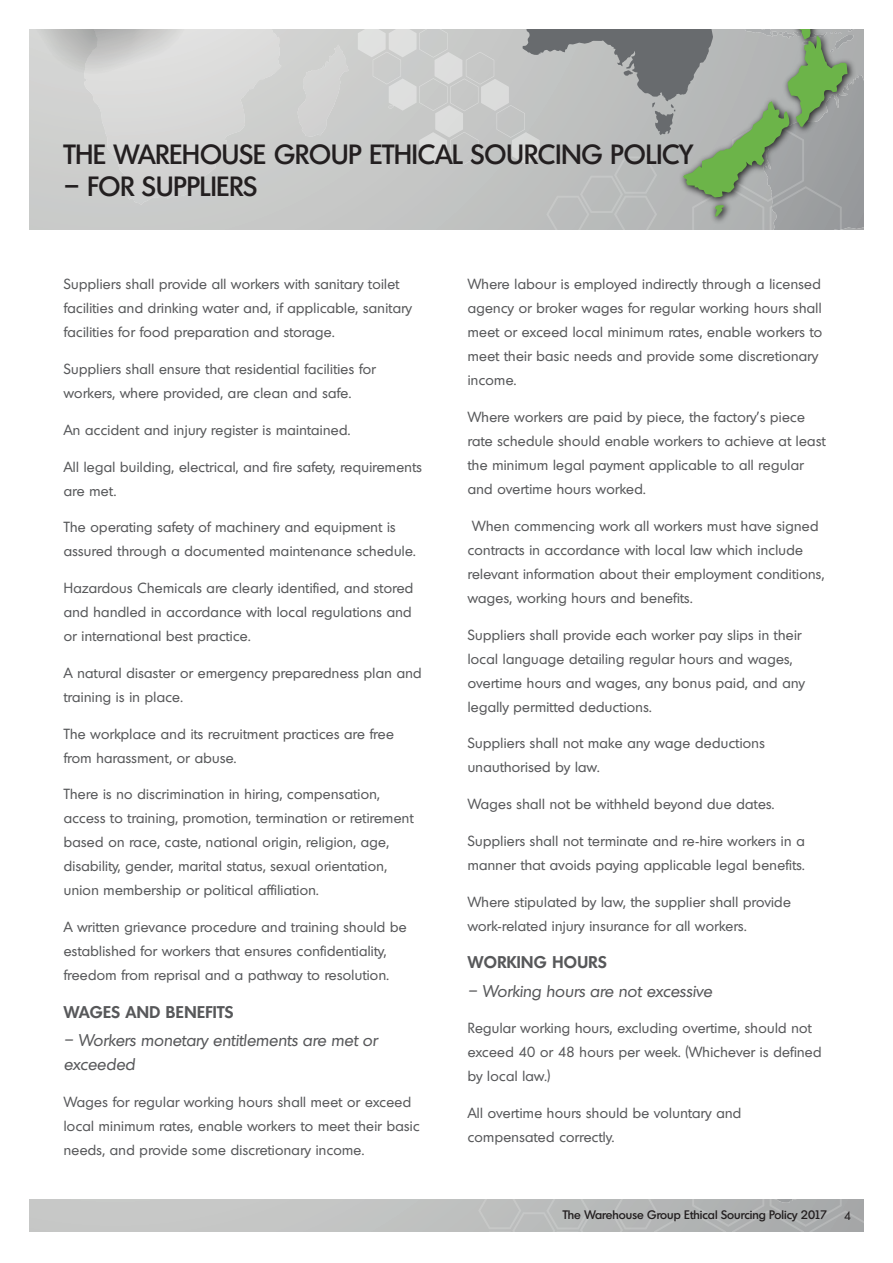
<style>
.page{position:relative;width:893px;height:1263px;background:#fff}
.page>*{position:absolute;margin:0;border:0;box-sizing:border-box;transform-origin:0 0}
.t1{font:500 27px "Montreal TS";color:#231f20}
.t2{font:italic 16.5px/24px "Montreal TS";color:#57585a}
.t3{font:600 16.5px "Montreal TS";letter-spacing:.025em;color:#57585a}
.t4{font:14.25px/24px "Montreal TS";letter-spacing:.025em;color:#57585a}
.t5{font:500 12px "Montreal TS";color:#231f20}
.t6{font:12px "Montreal TS";color:#231f20}
</style>
<div class="page">
<svg style="left:30px;top:30px;width:833px;height:200px;background:#bcc0bb"></svg>
<div style="left:30px;top:1199px;width:833px;height:32px;background:#c5c6c5"></div>
<svg style="left:516px;top:1199px;width:347px;height:32px"></svg>
<h1 class="t1" style="left:64px;top:137px;width:631px">THE WAREHOUSE GROUP ETHICAL SOURCING POLICY</h1>
<h1 class="t1" style="left:64px;top:168px;width:195px">– FOR SUPPLIERS</h1>
<p class="t4" style="left:64px;top:272px;width:350px">Suppliers shall provide all workers with sanitary toilet facilities and drinking water and, if applicable, sanitary facilities for food preparation and storage.</p>
<p class="t4" style="left:64px;top:357px;width:313px">Suppliers shall ensure that residential facilities for workers, where provided, are clean and safe.</p>
<p class="t4" style="left:64px;top:417px;width:288px">An accident and injury register is maintained.</p>
<p class="t4" style="left:64px;top:454px;width:360px">All legal building, electrical, and fire safety, requirements are met.</p>
<p class="t4" style="left:64px;top:515px;width:353px">The operating safety of machinery and equipment is assured through a documented maintenance schedule.</p>
<p class="t4" style="left:64px;top:576px;width:351px">Hazardous Chemicals are clearly identified, and stored and handled in accordance with local regulations and or international best practice.</p>
<p class="t4" style="left:64px;top:660px;width:359px">A natural disaster or emergency preparedness plan and training is in place.</p>
<p class="t4" style="left:64px;top:721px;width:332px">The workplace and its recruitment practices are free from harassment, or abuse.</p>
<p class="t4" style="left:64px;top:782px;width:351px">There is no discrimination in hiring, compensation, access to training, promotion, termination or retirement based on race, caste, national origin, religion, age, disability, gender, marital status, sexual orientation, union membership or political affiliation.</p>
<p class="t4" style="left:64px;top:915px;width:344px">A written grievance procedure and training should be established for workers that ensures confidentiality, freedom from reprisal and a pathway to resolution.</p>
<p class="t3" style="left:64px;top:1001px;width:171px">WAGES AND BENEFITS</p>
<p class="t2" style="left:64px;top:1028px;width:315px">– Workers monetary entitlements are met or exceeded</p>
<p class="t4" style="left:64px;top:1089px;width:357px">Wages for regular working hours shall meet or exceed local minimum rates, enable workers to meet their basic needs, and provide some discretionary income.</p>
<p class="t4" style="left:468px;top:272px;width:356px">Where labour is employed indirectly through a licensed agency or broker wages for regular working hours shall meet or exceed local minimum rates, enable workers to meet their basic needs and provide some discretionary income.</p>
<p class="t4" style="left:468px;top:405px;width:359px">Where workers are paid by piece, the factory’s piece rate schedule should enable workers to achieve at least the minimum legal payment applicable to all regular and overtime hours worked.</p>
<p class="t4" style="left:468px;top:513px;width:358px;text-indent:4px">When commencing work all workers must have signed contracts in accordance with local law which include relevant information about their employment conditions, wages, working hours and benefits.</p>
<p class="t4" style="left:468px;top:622px;width:339px">Suppliers shall provide each worker pay slips in their local language detailing regular hours and wages, overtime hours and wages, any bonus paid, and any legally permitted deductions.</p>
<p class="t4" style="left:468px;top:731px;width:298px">Suppliers shall not make any wage deductions unauthorised by law.</p>
<p class="t4" style="left:468px;top:792px;width:308px">Wages shall not be withheld beyond due dates.</p>
<p class="t4" style="left:468px;top:828px;width:338px">Suppliers shall not terminate and re-hire workers in a manner that avoids paying applicable legal benefits.</p>
<p class="t4" style="left:468px;top:889px;width:325px">Where stipulated by law, the supplier shall provide work-related injury insurance for all workers.</p>
<p class="t3" style="left:468px;top:951px;width:141px">WORKING HOURS</p>
<p class="t2" style="left:468px;top:978px;width:246px">– Working hours are not excessive</p>
<p class="t4" style="left:468px;top:1016px;width:355px">Regular working hours, excluding overtime, should not exceed 40 or 48 hours per week. (Whichever is defined by local law.)</p>
<p class="t4" style="left:468px;top:1100px;width:275px">All overtime hours should be voluntary and compensated correctly.</p>
<p class="t5" style="left:563px;top:1207px;width:266px">The Warehouse Group Ethical Sourcing Policy 2017</p>
<p class="t6" style="left:844px;top:1208px;width:8px">4</p>
</div>
